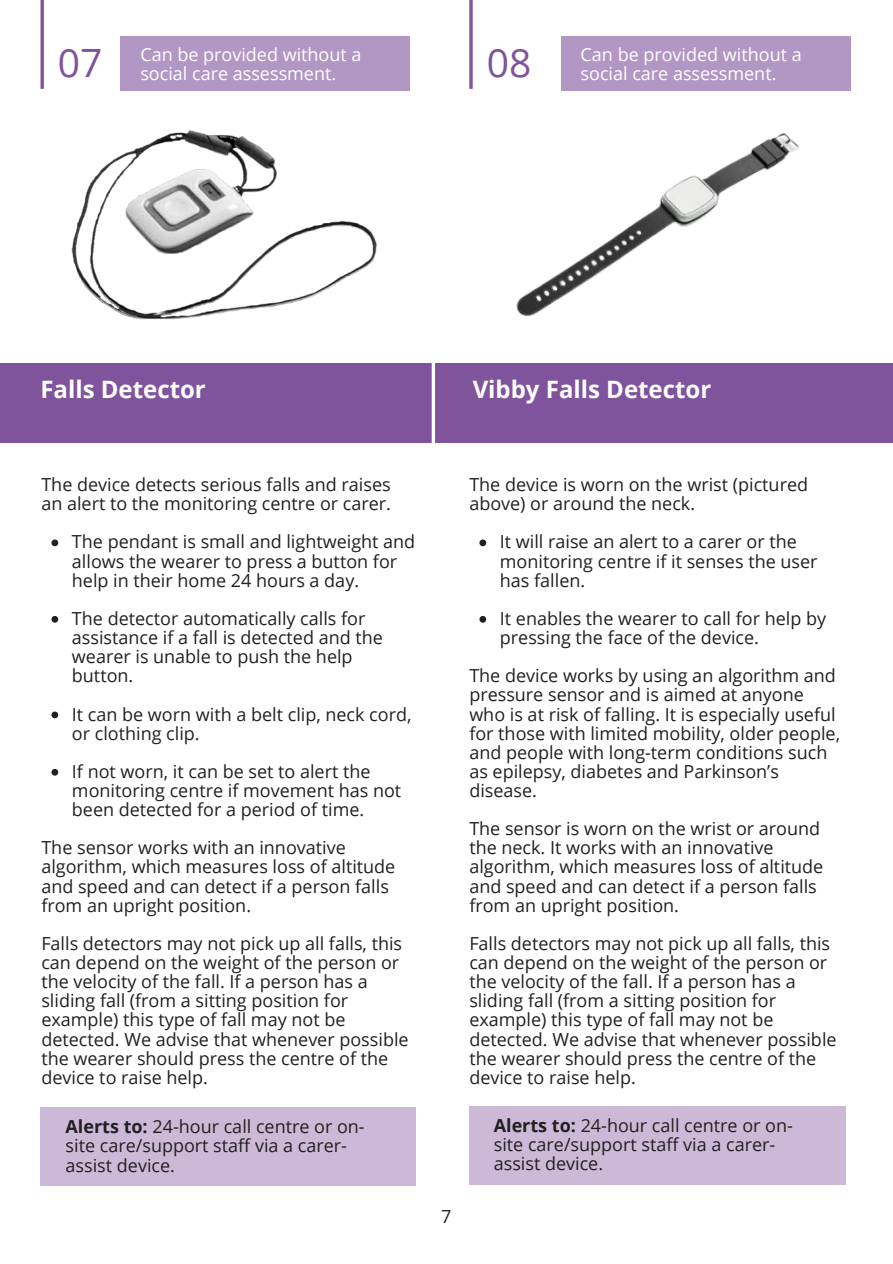
<style>
.page{position:relative;width:893px;height:1264px;background:#fff}
.page>*{position:absolute;margin:0;border:0;box-sizing:border-box;transform-origin:0 0}
.t1{font:39px "Open Sans";color:#80539d}
.t2{font:700 24px "Open Sans";color:#fff}
.t3{font:18px/19px "Open Sans";color:#231f20}
.t4{font:18px/19px "Open Sans";color:#fff}
.s1{font-weight:700}
</style>
<div class="page">
<div style="left:0;top:363px;width:892px;height:80px;background:#80539d"></div>
<svg style="left:40px;top:0;width:4px;height:89px"></svg>
<hr style="left:469px;top:0;width:3px;height:89px;background:#80539d">
<svg style="left:431px;top:363px;width:4px;height:80px"></svg>
<div style="left:469px;top:1106px;width:377px;height:78px;background:#cbb9d7"></div>
<div style="left:561px;top:36px;width:289px;height:55px;background:#b297c4"></div>
<div style="left:40px;top:1107px;width:375px;height:78px;background:#cbb9d7"></div>
<div style="left:121px;top:36px;width:289px;height:55px;background:#b297c4"></div>
<img style="left:71px;top:130px;width:306px;height:190px">
<img style="left:516px;top:132px;width:283px;height:185px">
<svg style="left:51px;top:539px;width:7px;height:7px"></svg>
<svg style="left:51px;top:616px;width:7px;height:6px"></svg>
<svg style="left:51px;top:711px;width:7px;height:7px"></svg>
<svg style="left:51px;top:769px;width:7px;height:6px"></svg>
<svg style="left:479px;top:539px;width:7px;height:7px"></svg>
<svg style="left:479px;top:616px;width:7px;height:6px"></svg>
<p class="t4" style="left:140px;top:45px;width:223px">Can be provided without a social care assessment.</p>
<p class="t1" style="left:58px;top:35px;width:46px">07</p>
<p class="t1" style="left:486px;top:35px;width:46px">08</p>
<p class="t4" style="left:580px;top:45px;width:223px">Can be provided without a social care assessment.</p>
<p class="t2" style="left:40px;top:372px;width:167px">Falls Detector</p>
<p class="t3" style="left:41px;top:474px;width:351px">The device detects serious falls and raises an alert to the monitoring centre or carer.</p>
<p class="t3" style="left:72px;top:532px;width:345px">The pendant is small and lightweight and allows the wearer to press a button for help in their home 24 hours a day.</p>
<p class="t3" style="left:72px;top:608px;width:312px">The detector automatically calls for assistance if a fall is detected and the wearer is unable to push the help button.</p>
<p class="t3" style="left:72px;top:704px;width:341px">It can be worn with a belt clip, neck cord, or clothing clip.</p>
<p class="t3" style="left:72px;top:761px;width:331px">If not worn, it can be set to alert the monitoring centre if movement has not been detected for a period of time.</p>
<p class="t3" style="left:41px;top:837px;width:355px">The sensor works with an innovative algorithm, which measures loss of altitude and speed and can detect if a person falls from an upright position.</p>
<p class="t3" style="left:41px;top:933px;width:369px">Falls detectors may not pick up all falls, this can depend on the weight of the person or the velocity of the fall. If a person has a sliding fall (from a sitting position for example) this type of fall may not be detected. We advise that whenever possible the wearer should press the centre of the device to raise help.</p>
<p class="t2" style="left:472px;top:372px;width:240px">Vibby Falls Detector</p>
<p class="t3" style="left:469px;top:474px;width:340px">The device is worn on the wrist (pictured above) or around the neck.</p>
<p class="t3" style="left:500px;top:532px;width:319px">It will raise an alert to a carer or the monitoring centre if it senses the user has fallen.</p>
<p class="t3" style="left:500px;top:608px;width:328px">It enables the wearer to call for help by pressing the face of the device.</p>
<p class="t3" style="left:469px;top:665px;width:372px">The device works by using an algorithm and pressure sensor and is aimed at anyone who is at risk of falling. It is especially useful for those with limited mobility, older people, and people with long-term conditions such as epilepsy, diabetes and Parkinson’s disease.</p>
<p class="t3" style="left:469px;top:818px;width:355px">The sensor is worn on the wrist or around the neck. It works with an innovative algorithm, which measures loss of altitude and speed and can detect if a person falls from an upright position.</p>
<p class="t3" style="left:469px;top:933px;width:369px">Falls detectors may not pick up all falls, this can depend on the weight of the person or the velocity of the fall. If a person has a sliding fall (from a sitting position for example) this type of fall may not be detected. We advise that whenever possible the wearer should press the centre of the device to raise help.</p>
<p class="t3" style="left:66px;top:1116px;width:300px"><span class="s1">Alerts to:</span> 24-hour call centre or on&shy;site care/support staff via a carer&shy;assist device.</p>
<p class="t3" style="left:493px;top:1115px;width:300px"><span class="s1">Alerts to:</span> 24-hour call centre or on&shy;site care/support staff via a carer&shy;assist device.</p>
<p class="t3" style="left:441px;top:1205px;width:12px">7</p>
</div>
